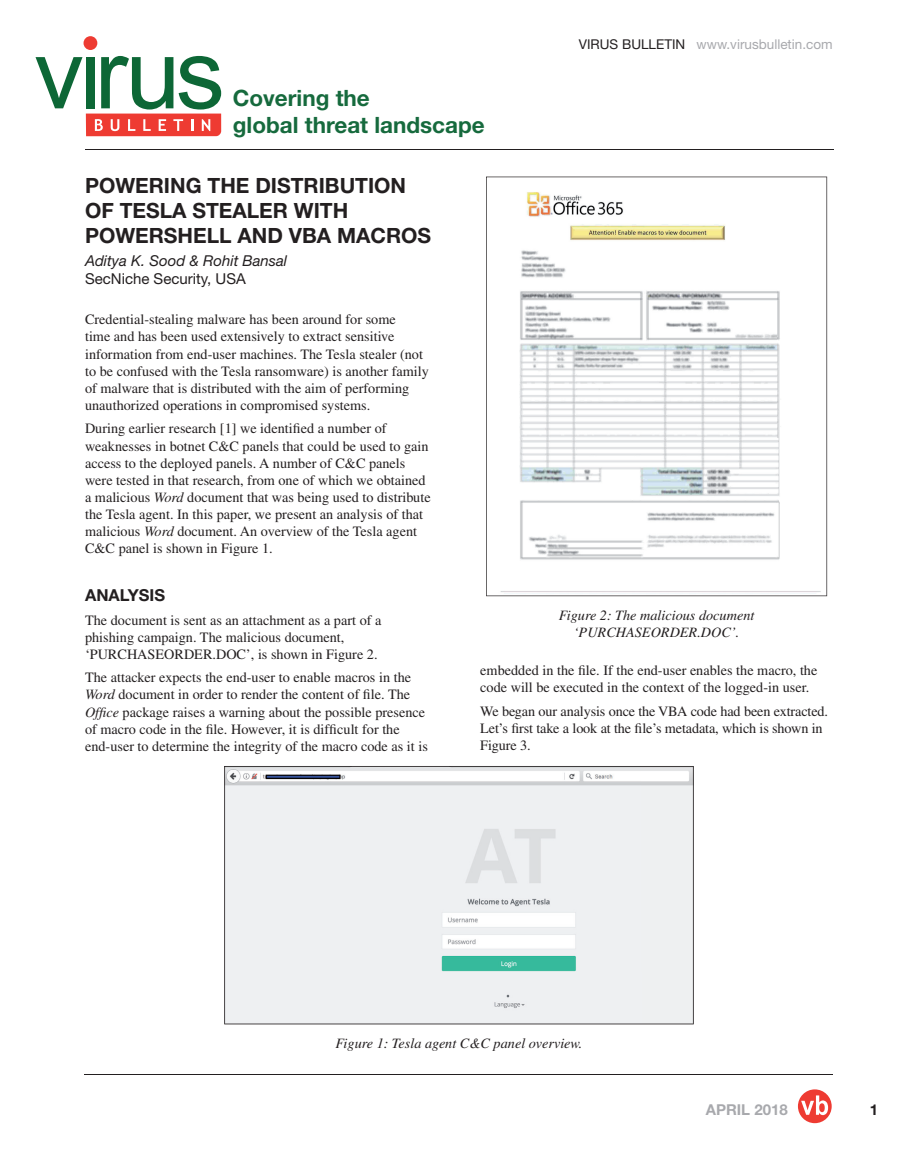
<style>
.page{position:relative;width:918px;height:1166px;background:#fff}
.page>*{position:absolute;margin:0;border:0;box-sizing:border-box;transform-origin:0 0}
.t1{font:700 22.5px/27px "Helvetica Neue";color:#166a3d}
.t2{font:700 21px/25.2px "Helvetica Neue";color:#231f20}
.t3{font:700 16.5px "Helvetica Neue";color:#231f20}
.t4{font:italic 15px "Helvetica Neue";color:#231f20}
.t5{font:15px "Helvetica Neue";color:#231f20}
.t6{font:700 15px "Helvetica Neue";color:#a8a9ad}
.t7{font:700 15px "Helvetica Neue";color:#231f20}
.t8{font:14.25px/17.1px "Times";color:#231f20}
.t9{font:italic 14.25px/17.1px "Times";color:#231f20;text-align:center}
.t10{font:13.5px "Helvetica Neue";color:#a8a9ad}
.s1{color:#231f20}
.s2{font-style:italic}
</style>
<div class="page">
<div style="left:798px;top:1089px;width:34px;height:33px;background:#ee3b32;border-radius:50%"></div>
<svg style="left:801px;top:1095px;width:27px;height:19px"></svg>
<div style="left:84px;top:36px;width:13px;height:14px;background:#ee3b32;border-radius:50%"></div>
<svg style="left:36px;top:56px;width:185px;height:80px"></svg>
<hr style="left:85px;top:150px;width:748px;height:1px;background:#231f20">
<hr style="left:85px;top:1073px;width:748px;height:1px;background:#231f20">
<svg style="left:224px;top:766px;width:470px;height:258px;fill:#eef0f2"></svg>
<svg style="left:486px;top:176px;width:341px;height:420px"></svg>
<h1 class="t1" style="left:233px;top:86px;width:254px">Covering the<br>global threat landscape</h1>
<p class="t10" style="left:579px;top:40px;width:255px"><span class="s1">VIRUS BULLETIN</span> www.virusbulletin.com</p>
<h2 class="t2" style="left:85px;top:175px;width:348px">POWERING THE DISTRIBUTION<br>OF TESLA STEALER WITH<br>POWERSHELL AND VBA MACROS</h2>
<p class="t4" style="left:85px;top:255px;width:204px">Aditya K. Sood &amp; Rohit Bansal</p>
<p class="t5" style="left:85px;top:273px;width:162px">SecNiche Security, USA</p>
<p class="t8" style="left:85px;top:312px;width:345px">Credential-stealing malware has been around for some<br>time and has been used extensively to extract sensitive information from end-user machines. The Tesla stealer (not to be confused with the Tesla ransomware) is another family of malware that is distributed with the aim of performing unauthorized operations in compromised systems.</p>
<p class="t8" style="left:85px;top:421px;width:347px">During earlier research [1] we identified a number of weaknesses in botnet C&amp;C panels that could be used to gain access to the deployed panels. A number of C&amp;C panels were tested in that research, from one of which we obtained a malicious <span class="s2">Word</span> document that was being used to distribute the Tesla agent. In this paper, we present an analysis of that malicious <span class="s2">Word</span> document. An overview of the Tesla agent C&amp;C panel is shown in Figure 1.</p>
<p class="t3" style="left:85px;top:589px;width:82px">ANALYSIS</p>
<p class="t8" style="left:85px;top:612px;width:298px">The document is sent as an attachment as a part of a phishing campaign. The malicious document, ‘PURCHASEORDER.DOC’, is shown in Figure 2.</p>
<p class="t8" style="left:85px;top:670px;width:344px">The attacker expects the end-user to enable macros in the <span class="s2">Word</span> document in order to render the content of file. The <span class="s2">Office</span> package raises a warning about the possible presence of macro code in the file. However, it is difficult for the end-user to determine the integrity of the macro code as it is</p>
<p class="t8" style="left:480px;top:662px;width:339px">embedded in the file. If the end-user enables the macro, the code will be executed in the context of the logged-in user.</p>
<p class="t9" style="left:559px;top:607px;width:197px">Figure 2: The malicious document ‘PURCHASEORDER.DOC’.</p>
<p class="t8" style="left:480px;top:703px;width:349px">We began our analysis once the VBA code had been extracted.<br>Let’s first take a look at the file’s metadata, which is shown in<br>Figure 3.</p>
<p class="t9" style="left:336px;top:1035px;width:248px">Figure 1: Tesla agent C&amp;C panel overview.</p>
<p class="t6" style="left:706px;top:1103px;width:83px">APRIL 2018</p>
<p class="t7" style="left:870px;top:1103px;width:10px">1</p>
</div>
